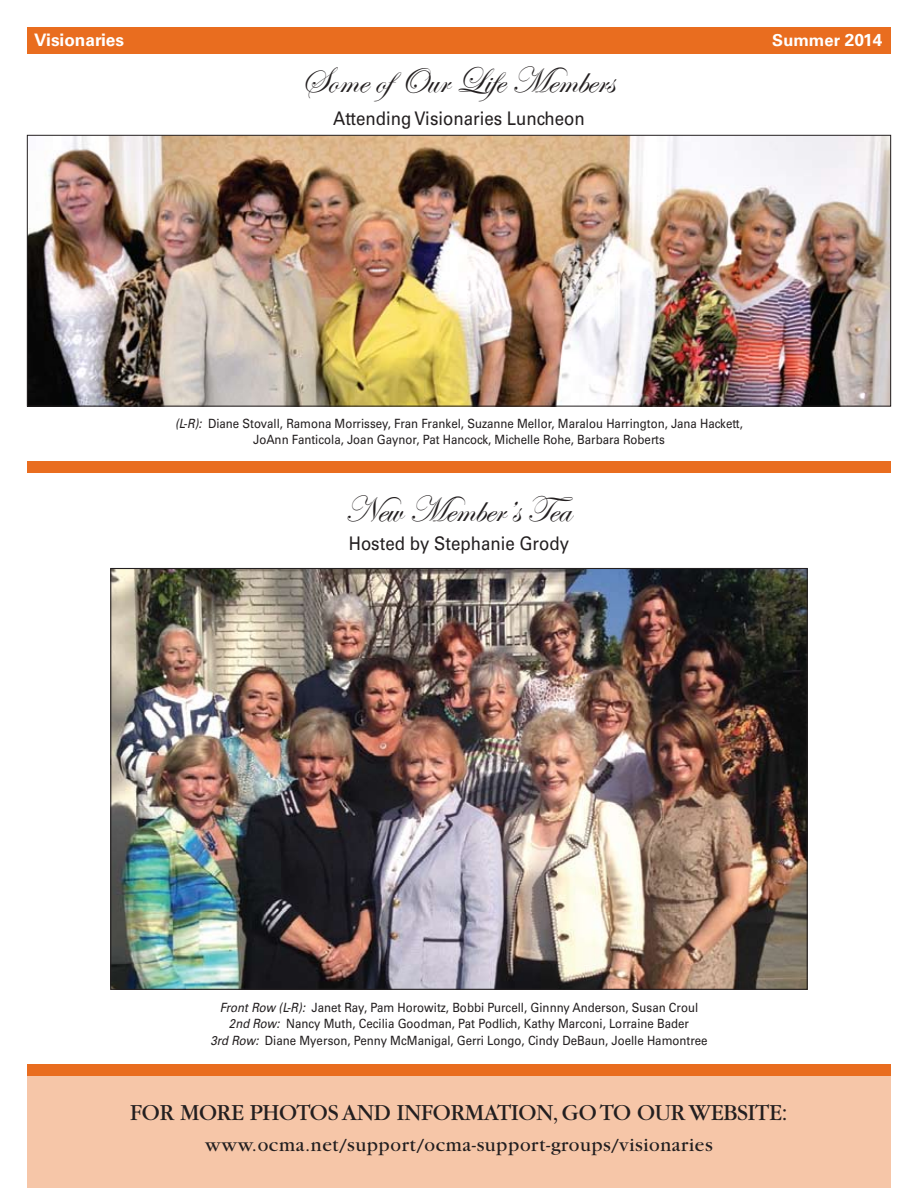
<style>
.page{position:relative;width:918px;height:1188px;background:#fff}
.page>*{position:absolute;margin:0;border:0;box-sizing:border-box;transform-origin:0 0}
.t1{font:37.5px "Edwardian Script ITC";color:#231f20}
.t2{font:24px "Garamond";letter-spacing:-.01em;color:#231f20}
.t3{font:19.5px "Garamond";letter-spacing:.03em;color:#231f20}
.t4{font:18.75px "Univers";color:#231f20;scale:.9 1}
.t5{font:700 17.25px "Univers";color:#fff}
.t6{font:700 16.5px "Univers";color:#fff}
.t7{font:12.75px/16.5px "Univers";color:#231f20;text-align:center;scale:.9 1}
.s1{font-size:17.25px}
.s2{font-style:italic}
</style>
<div class="page">
<div style="left:27px;top:1071px;width:864px;height:117px;background:#f6c6a8"></div>
<div style="left:27px;top:27px;width:864px;height:27px;background:#e96d1f"></div>
<img style="left:29px;top:137px;width:860px;height:267px">
<div style="left:27px;top:462px;width:864px;height:11px;background:#e96d1f"></div>
<img style="left:112px;top:570px;width:694px;height:418px">
<div style="left:27px;top:1065px;width:864px;height:11px;background:#e96d1f"></div>
<h3 class="t5" style="left:34px;top:29px;width:92px">Visionaries</h3>
<p class="t6" style="left:772px;top:30px;width:112px">Summer <span class="s1">2014</span></p>
<h1 class="t1" style="left:301px;top:61px;width:315px">Some ofOur Life Members</h1>
<h3 class="t4" style="left:333px;top:107px;width:281px">Attending Visionaries Luncheon</h3>
<p class="t7" style="left:175px;top:415px;width:633px"><span class="s2">(L-R):</span> Diane Stovall, Ramona Morrissey, Fran Frankel, Suzanne Mellor, Maralou Harrington, Jana Hackett,<br>JoAnn Fanticola, Joan Gaynor, Pat Hancock, Michelle Rohe, Barbara Roberts</p>
<h1 class="t1" style="left:344px;top:489px;width:230px">New Member’s Tea</h1>
<h3 class="t4" style="left:349px;top:532px;width:246px">Hosted by Stephanie Grody</h3>
<p class="t7" style="left:210px;top:999px;width:554px"><span class="s2">Front Row (L-R):</span> Janet Ray, Pam Horowitz, Bobbi Purcell, Ginnny Anderson, Susan Croul<br><span class="s2">2nd Row:</span> Nancy Muth, Cecilia Goodman, Pat Podlich, Kathy Marconi, Lorraine Bader<br><span class="s2">3rd Row:</span> Diane Myerson, Penny McManigal, Gerri Longo, Cindy DeBaun, Joelle Hamontree</p>
<h2 class="t2" style="left:130px;top:1100px;width:136px">For more photos</h2>
<h2 class="t2" style="left:342px;top:1100px;width:18px">and</h2>
<h2 class="t2" style="left:397px;top:1100px;width:15px">info</h2>
<h2 class="t2" style="left:451px;top:1100px;width:30px">rmation</h2>
<h2 class="t2" style="left:553px;top:1100px;width:184px">, go to our websit</h2>
<h2 class="t2" style="left:769px;top:1100px;width:20px">e:</h2>
<h3 class="t3" style="left:205px;top:1135px;width:509px">www.ocma.net/support/ocma-support-groups/visionaries</h3>
</div>
